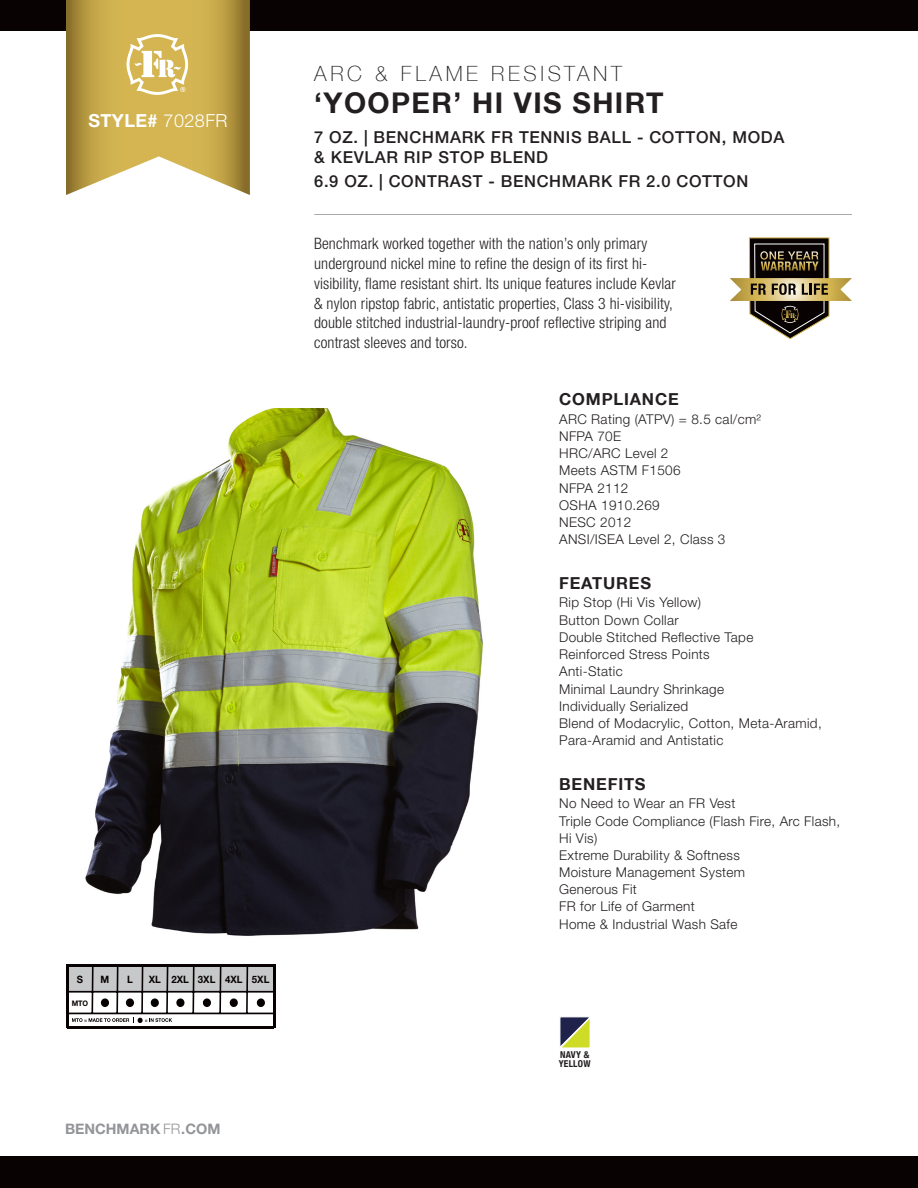
<style>
.page{position:relative;width:918px;height:1188px;background:#fff}
.page>*{position:absolute;margin:0;border:0;box-sizing:border-box;transform-origin:0 0}
.t1{font:700 28.5px "Helvetica Neue LT";letter-spacing:.05em;color:#231f20}
.t2{font:100 21px "Helvetica Neue";letter-spacing:.175em;color:#231f20}
.t3{font:700 18px "Helvetica Neue LT Std";letter-spacing:.025em;color:#fff}
.t4{font:500 16.5px "Helvetica Neue LT Std";letter-spacing:.04em;color:#231f20}
.t5{font:700 16.5px "Helvetica Neue LT";letter-spacing:.05em;color:#231f20}
.t6{font:300 condensed 15.75px/19.8px "Helvetica Neue LT Std";letter-spacing:.01em;color:#231f20}
.t7{font:700 14.4px "Helvetica Neue LT Std";color:#939598}
.t8{font:300 13.5px/17.2px "Helvetica Neue LT Std";letter-spacing:.025em;color:#231f20}
.t9{font:700 10.2px "Helvetica Neue LT Std";color:#080302;scale:.95 1}
.t10{font:700 condensed 9.45px "Helvetica Neue";letter-spacing:.025em;color:#231f20}
.t11{font:700 7.65px "Helvetica Neue LT Std";color:#080302;scale:.95 1}
.s1{font-weight:300}
</style>
<div class="page">
<div style="left:0;top:0;width:918px;height:32px;background:#080302"></div>
<div style="left:0;top:1156px;width:918px;height:32px;background:#080302"></div>
<svg style="left:66px;top:0;width:184px;height:195px;background:#c9af60"></svg>
<hr style="left:314px;top:214px;width:538px;height:1px;background:#a8a9ad">
<img style="left:85px;top:408px;width:398px;height:528px">
<svg style="left:560px;top:1017px;width:30px;height:31px"></svg>
<svg style="left:730px;top:238px;width:122px;height:101px"></svg>
<hr style="left:66px;top:965px;width:2px;height:63px;background:#070001">
<hr style="left:274px;top:965px;width:2px;height:63px;background:#070001">
<svg style="left:67px;top:964px;width:209px;height:59px"></svg>
<hr style="left:68px;top:1026px;width:206px;height:2px;background:#080302">
<p class="t3" style="left:88px;top:110px;width:141px">STYLE# <span class="s1">7028FR</span></p>
<p class="t9" style="left:77px;top:973px;width:8px">S</p>
<p class="t9" style="left:127px;top:973px;width:8px">L</p>
<p class="t9" style="left:101px;top:973px;width:11px">M</p>
<p class="t9" style="left:149px;top:973px;width:128px">XL 2XL 3XL 4XL 5XL</p>
<p class="t11" style="left:72px;top:998px;width:19px">MTO</p>
<p class="t7" style="left:65px;top:1120px;width:157px">BENCHMARK <span class="s1">FR</span>.COM</p>
<p class="t2" style="left:314px;top:58px;width:309px">ARC &amp; FLAME RESISTANT</p>
<p class="t1" style="left:314px;top:85px;width:351px">‘YOOPER’ HI VIS SHIRT</p>
<p class="t4" style="left:314px;top:127px;width:472px">7 OZ. | BENCHMARK FR TENNIS BALL - COTTON, MODA</p>
<p class="t4" style="left:314px;top:147px;width:235px">&amp; KEVLAR RIP STOP BLEND</p>
<p class="t4" style="left:314px;top:171px;width:436px">6.9 OZ. | CONTRAST - BENCHMARK FR 2.0 COTTON</p>
<p class="t6" style="left:314px;top:234px;width:363px">Benchmark worked together with the nation’s only primary underground nickel mine to refine the design of its first hi&shy;visibility, flame resistant shirt. Its unique features include Kevlar &amp; nylon ripstop fabric, antistatic properties, Class 3 hi-visibility, double stitched industrial-laundry-proof reflective striping and contrast sleeves and torso.</p>
<p class="t5" style="left:559px;top:389px;width:121px">COMPLIANCE</p>
<p class="t8" style="left:559px;top:410px;width:203px">ARC Rating (ATPV) = 8.5 cal/cm²<br>NFPA 70E<br>HRC/ARC Level 2<br>Meets ASTM F1506<br>NFPA 2112<br>OSHA 1910.269<br>NESC 2012<br>ANSI/ISEA Level 2, Class 3</p>
<p class="t5" style="left:559px;top:573px;width:93px">FEATURES</p>
<p class="t8" style="left:559px;top:594px;width:264px">Rip Stop (Hi Vis Yellow)<br>Button Down Collar<br>Double Stitched Reflective Tape<br>Reinforced Stress Points<br>Anti-Static<br>Minimal Laundry Shrinkage<br>Individually Serialized<br>Blend of Modacrylic, Cotton, Meta-Aramid,<br>Para-Aramid and Antistatic</p>
<p class="t5" style="left:559px;top:774px;width:88px">BENEFITS</p>
<p class="t8" style="left:559px;top:795px;width:283px">No Need to Wear an FR Vest<br>Triple Code Compliance (Flash Fire, Arc Flash,<br>Hi Vis)<br>Extreme Durability &amp; Softness<br>Moisture Management System<br>Generous Fit<br>FR for Life of Garment</p>
<p class="t8" style="left:559px;top:916px;width:180px">Home &amp; Industrial Wash Safe</p>
<p class="t10" style="left:560px;top:1047px;width:31px">NAVY &amp;</p>
<p class="t10" style="left:559px;top:1056px;width:33px">YELLOW</p>
</div>
